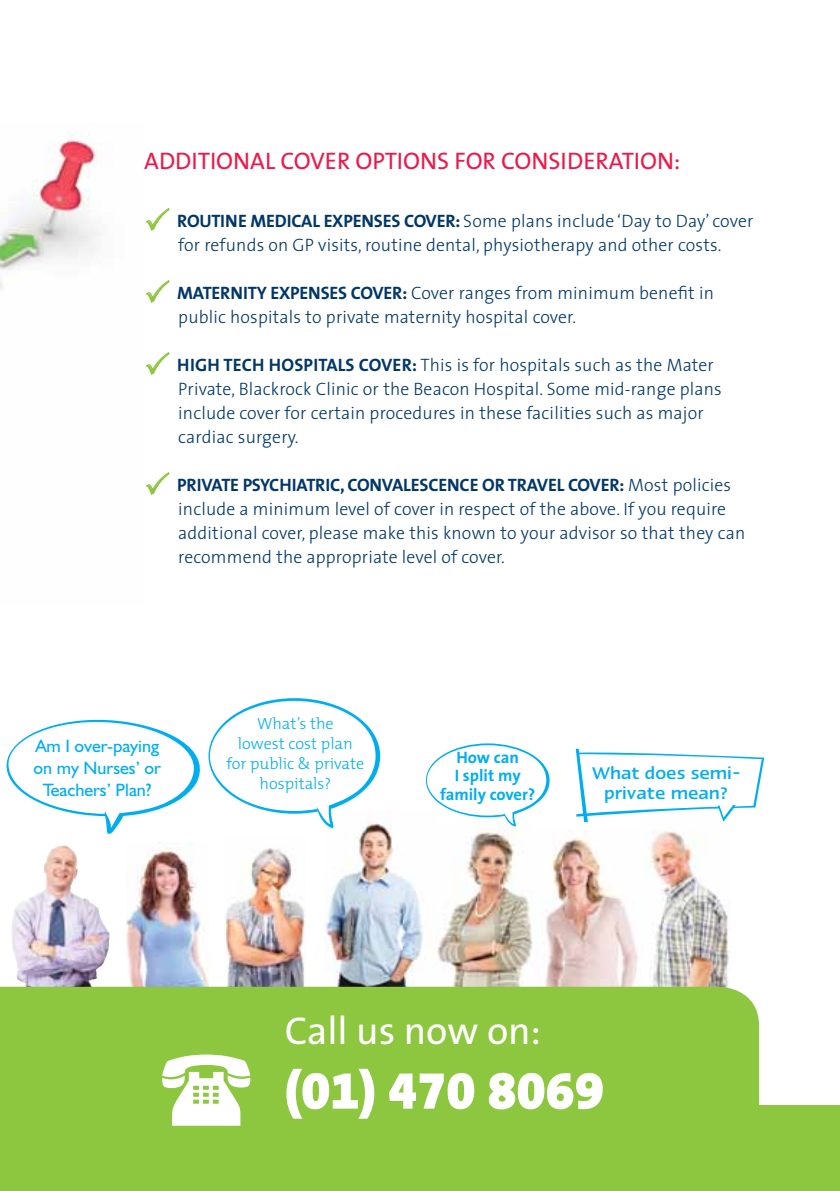
<style>
.page{position:relative;width:840px;height:1191px;background:#fff}
.page>*{position:absolute;margin:0;border:0;box-sizing:border-box;transform-origin:0 0}
.t1{font:52px "The Sans Black Expert";letter-spacing:.01em;color:#fff}
.t2{font:39px "The Sans";color:#fff}
.t3{font:24px "The Sans";color:#ed1849}
.t4{font:500 19.4px/20px "Linotype Ergo";color:#00aeef;text-align:center}
.t5{font:300 18px/24px "The Sans";letter-spacing:.01em;color:#003768}
.t6{font:18px/22px "Humanist 521 BT";color:#00aeef;text-align:center}
.t7{font:700 16.6px/18.4px "The Sans";color:#00aeef;text-align:center}
.t8{font:300 16.2px/20.2px "The Mix";color:#00aeef;text-align:center}
.s1{font-weight:700}
</style>
<div class="page">
<img style="left:649px;top:831px;width:81px;height:155px">
<img style="left:532px;top:837px;width:106px;height:149px">
<img style="left:435px;top:826px;width:97px;height:160px">
<img style="left:126px;top:842px;width:82px;height:144px">
<img style="left:324px;top:824px;width:111px;height:162px">
<img style="left:11px;top:845px;width:81px;height:141px">
<img style="left:224px;top:848px;width:82px;height:138px">
<img style="left:0;top:135px;width:113px;height:155px">
<div style="left:0;top:1106px;width:839px;height:85px;background:#8dc63f"></div>
<svg style="left:425px;top:743px;width:124px;height:83px"></svg>
<svg style="left:575px;top:748px;width:188px;height:74px"></svg>
<svg style="left:6px;top:698px;width:374px;height:136px"></svg>
<div style="left:0;top:986px;width:758px;height:120px;background:#8dc63f"></div>
<svg style="left:145px;top:208px;width:25px;height:23px"></svg>
<svg style="left:146px;top:280px;width:24px;height:23px"></svg>
<svg style="left:146px;top:352px;width:24px;height:23px"></svg>
<svg style="left:146px;top:472px;width:24px;height:23px"></svg>
<div style="left:162px;top:1053px;width:88px;height:53px;background:#8dc63f"></div>
<h3 class="t3" style="left:144px;top:141px;width:537px">ADDITIONAL COVER OPTIONS FOR CONSIDERATION:</h3>
<p class="t5" style="left:177px;top:208px;width:577px"><span class="s1">ROUTINE MEDICAL EXPENSES COVER:</span> Some plans include ‘Day to Day’ cover for refunds on GP visits, routine dental, physiotherapy and other costs.</p>
<p class="t5" style="left:177px;top:280px;width:538px"><span class="s1">MATERN ITY EXPENSES COVER:</span> Cover ranges from minimum benefit in public hospitals to private maternity hospital cover.</p>
<p class="t5" style="left:177px;top:352px;width:546px"><span class="s1">HIGH TECH HOSPITALS COVER:</span> This is for hospitals such as the Mater Private, Blackrock Clinic or the Beacon Hospital. Some mid-range plans include cover for certain procedures in these facilities such as major cardiac surgery.</p>
<p class="t5" style="left:177px;top:472px;width:569px"><span class="s1">PRIVATE PSYCHIATRIC, CONVALESCENCE OR TRAVEL COVER:</span> Most policies include a minimum level of cover in respect of the above. If you require additional cover, please make this known to your advisor so that they can recommend the appropriate level of cover.</p>
<p class="t6" style="left:34px;top:734px;width:129px">Am I over-paying on my Nurses’ or<br>Teachers’ Plan?</p>
<p class="t8" style="left:226px;top:712px;width:139px">What’s the<br>lowest cost plan for public &amp; private hospitals?</p>
<p class="t7" style="left:440px;top:747px;width:96px">HOW CAN<br>I SPLIT MY<br>FAMILY COVER?</p>
<p class="t4" style="left:591px;top:763px;width:150px">What does semi&shy;private mean?</p>
<h2 class="t2" style="left:285px;top:998px;width:257px">CALL US NOW ON:</h2>
<h1 class="t1" style="left:285px;top:1047px;width:320px">(01) 470 8069</h1>
</div>
